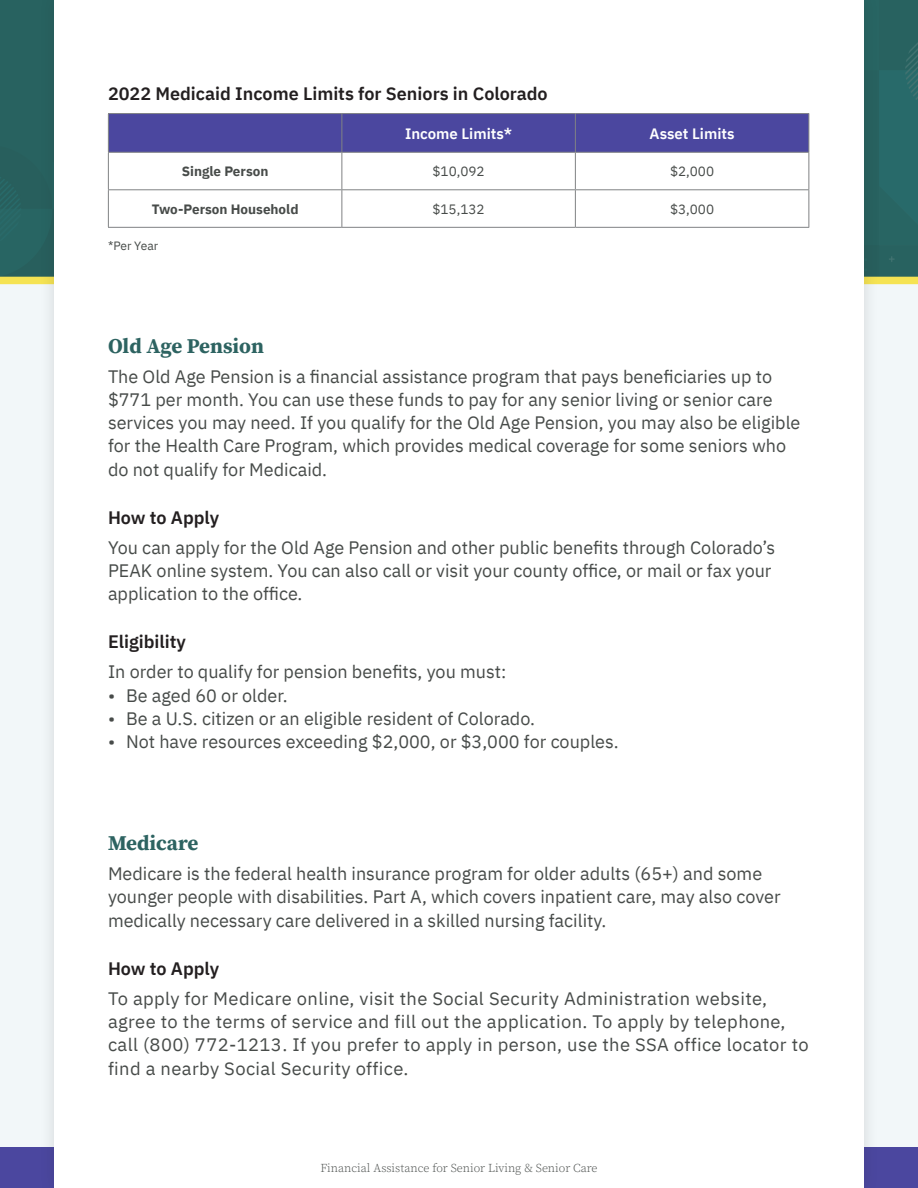
<style>
.page{position:relative;width:918px;height:1188px;background:#f2f7f9}
.page>*{position:absolute;margin:0;border:0;box-sizing:border-box;transform-origin:0 0}
.t1{font:700 21px "Source Serif Pro";color:#2d6361}
.t2{font:18px/23.2px "IBM Plex Sans";color:#474b49}
.t3{font:18px/23.5px "IBM Plex Sans";letter-spacing:.02em;color:#474b49}
.t4{font:600 18px "IBM Plex Sans";color:#231f20}
.t5{font:600 15px "IBM Plex Sans";color:#fff}
.t6{font:700 13.5px "IBM Plex Sans";color:#474b49}
.t7{font:13.5px "IBM Plex Sans";color:#474b49}
.t8{font:300 12px "Source Serif Pro";color:#474b49}
.t9{font:12px "IBM Plex Sans";color:#474b49}
</style>
<div class="page">
<div style="left:0;top:0;width:918px;height:280px;background:#2d6361"></div>
<div style="left:0;top:277px;width:918px;height:7px;background:#f5e353"></div>
<div style="left:0;top:1148px;width:918px;height:40px;background:#4b479f"></div>
<div style="left:39px;top:0;width:841px;height:1188px;background:#231f20;opacity:.15"></div>
<div style="left:54px;top:0;width:810px;height:1188px;background:#fff"></div>
<div style="left:109px;top:114px;width:699px;height:38px;background:#4b479f"></div>
<hr style="left:342px;top:114px;width:1px;height:38px;background:#808284">
<hr style="left:575px;top:114px;width:1px;height:38px;background:#808284">
<hr style="left:342px;top:153px;width:1px;height:36px;background:#808284">
<hr style="left:575px;top:153px;width:1px;height:36px;background:#808284">
<hr style="left:108px;top:189px;width:234px;height:1px;background:#808284">
<hr style="left:342px;top:189px;width:233px;height:1px;background:#808284">
<hr style="left:342px;top:190px;width:1px;height:37px;background:#808284">
<hr style="left:575px;top:189px;width:234px;height:1px;background:#808284">
<hr style="left:575px;top:190px;width:1px;height:37px;background:#808284">
<hr style="left:108px;top:153px;width:1px;height:36px;background:#808284">
<hr style="left:808px;top:153px;width:1px;height:36px;background:#808284">
<hr style="left:108px;top:190px;width:1px;height:37px;background:#808284">
<hr style="left:808px;top:190px;width:1px;height:37px;background:#808284">
<hr style="left:108px;top:227px;width:234px;height:1px;background:#808284">
<hr style="left:342px;top:227px;width:233px;height:1px;background:#808284">
<hr style="left:575px;top:227px;width:234px;height:1px;background:#808284">
<hr style="left:108px;top:113px;width:234px;height:1px;background:#808284">
<hr style="left:108px;top:114px;width:1px;height:38px;background:#808284">
<hr style="left:342px;top:113px;width:233px;height:1px;background:#808284">
<hr style="left:575px;top:113px;width:234px;height:1px;background:#808284">
<hr style="left:808px;top:114px;width:1px;height:38px;background:#808284">
<hr style="left:108px;top:152px;width:234px;height:1px;background:#808284">
<hr style="left:342px;top:152px;width:233px;height:1px;background:#808284">
<hr style="left:575px;top:152px;width:234px;height:1px;background:#808284">
<p class="t4" style="left:108px;top:80px;width:441px">2022 Medicaid Income Limits for Seniors in Colorado</p>
<p class="t5" style="left:405px;top:122px;width:109px">Income Limits*</p>
<p class="t5" style="left:650px;top:122px;width:86px">Asset Limits</p>
<p class="t6" style="left:182px;top:161px;width:88px">Single Person</p>
<p class="t7" style="left:433px;top:161px;width:54px">$10,092</p>
<p class="t7" style="left:670px;top:161px;width:46px">$2,000</p>
<p class="t6" style="left:152px;top:198px;width:148px">Two-Person Household</p>
<p class="t7" style="left:432px;top:199px;width:54px">$15,132</p>
<p class="t7" style="left:670px;top:199px;width:46px">$3,000</p>
<p class="t9" style="left:108px;top:237px;width:52px">*Per Year</p>
<p class="t1" style="left:108px;top:331px;width:158px">Old Age Pension</p>
<p class="t2" style="left:108px;top:363px;width:694px">The Old Age Pension is a financial assistance program that pays beneficiaries up to $771 per month. You can use these funds to pay for any senior living or senior care services you may need. If you qualify for the Old Age Pension, you may also be eligible for the Health Care Program, which provides medical coverage for some seniors who do not qualify for Medicaid.</p>
<p class="t4" style="left:108px;top:503px;width:113px">How to Apply</p>
<p class="t2" style="left:108px;top:534px;width:669px">You can apply for the Old Age Pension and other public benefits through Colorado’s<br>PEAK online system. You can also call or visit your county office, or mail or fax your application to the office.</p>
<p class="t4" style="left:108px;top:628px;width:80px">Eligibility</p>
<p class="t2" style="left:108px;top:659px;width:400px">In order to qualify for pension benefits, you must:</p>
<p class="t2" style="left:108px;top:682px;width:181px">• Be aged 60 or older.</p>
<p class="t2" style="left:108px;top:705px;width:429px">• Be a U.S. citizen or an eligible resident of Colorado.</p>
<p class="t2" style="left:108px;top:729px;width:512px">• Not have resources exceeding $2,000, or $3,000 for couples.</p>
<p class="t1" style="left:108px;top:829px;width:92px">Medicare</p>
<p class="t2" style="left:108px;top:861px;width:674px">Medicare is the federal health insurance program for older adults (65+) and some younger people with disabilities. Part A, which covers inpatient care, may also cover medically necessary care delivered in a skilled nursing facility.</p>
<p class="t4" style="left:108px;top:954px;width:113px">How to Apply</p>
<p class="t3" style="left:108px;top:985px;width:702px">To apply for Medicare online, visit the Social Security Administration website, agree to the terms of service and fill out the application. To apply by telephone, call (800) 772-1213. If you prefer to apply in person, use the SSA office locator to find a nearby Social Security office.</p>
<p class="t8" style="left:320px;top:1160px;width:279px">Financial Assistance for Senior Living &amp; Senior Care</p>
</div>
